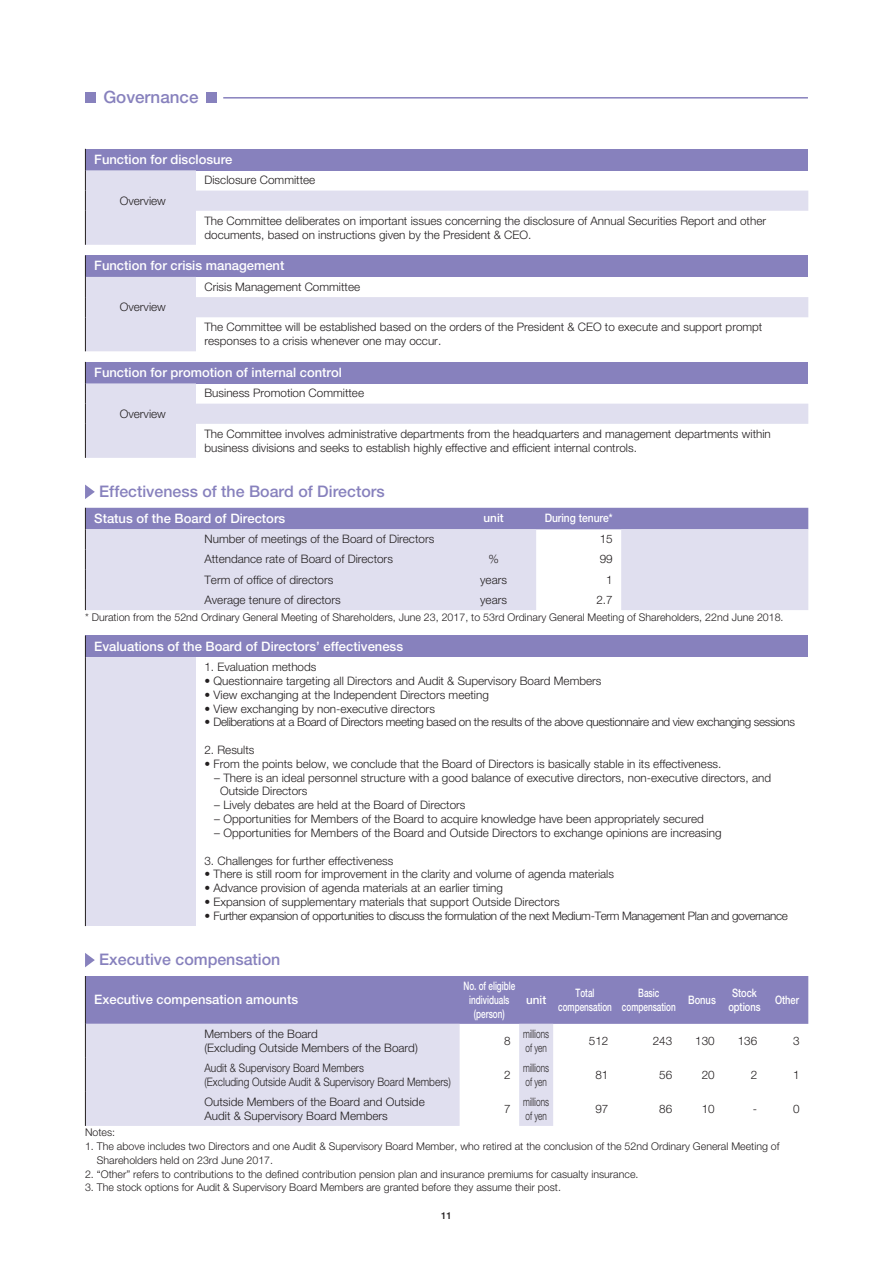
<style>
.page{position:relative;width:893px;height:1263px;background:#fff}
.page>*{position:absolute;margin:0;border:0;box-sizing:border-box;transform-origin:0 0}
.t1{font:500 16.95px "Helvetica Neue LT Std";color:#8781bd}
.t2{font:500 15.9px "Helvetica Neue LT Std";color:#8781bd}
.t3{font:500 13.05px "Helvetica Neue LT Std";color:#fff}
.t4{font:300 11.7px/13.8px "Helvetica Neue LT Std";color:#231f20}
.t5{font:300 11.7px "Helvetica Neue LT Std";letter-spacing:-.03em;color:#231f20}
.t6{font:300 11.7px/13.8px "Helvetica Neue LT Std";color:#231f20;scale:.87 1}
.t7{font:500 11.7px/13.8px "Helvetica Neue LT Std";color:#fff;text-align:center;scale:.7 1}
.t8{font:300 11.7px/13.8px "Helvetica Neue LT Std";color:#231f20;scale:.7 1}
.t9{font:500 11.7px/13.8px "Helvetica Neue LT Std";color:#fff;text-align:center;scale:.8 1}
.t10{font:500 11.7px "Helvetica Neue LT Std";color:#fff;scale:.88 1}
.t11{font:500 11.7px "Helvetica Neue LT Std";color:#fff}
.t12{font:300 10.65px/13.8px "Helvetica Neue LT Std";color:#231f20}
.t13{font:500 9.6px "Helvetica Neue LT Std";color:#231f20}
</style>
<div class="page">
<hr style="left:223px;top:97px;width:585px;height:2px;background:#8781bd">
<div style="left:85px;top:92px;width:11px;height:11px;background:#8781bd"></div>
<div style="left:206px;top:92px;width:11px;height:11px;background:#8781bd"></div>
<div style="left:85px;top:149px;width:723px;height:21px;background:#8781bd"></div>
<svg style="left:86px;top:170px;width:722px;height:75px"></svg>
<svg style="left:85px;top:149px;width:1px;height:62px"></svg>
<hr style="left:85px;top:211px;width:1px;height:34px;background:#231f20">
<div style="left:85px;top:255px;width:723px;height:22px;background:#8781bd"></div>
<svg style="left:86px;top:277px;width:722px;height:74px"></svg>
<svg style="left:85px;top:255px;width:1px;height:62px"></svg>
<hr style="left:85px;top:317px;width:1px;height:34px;background:#231f20">
<div style="left:85px;top:362px;width:723px;height:21px;background:#8781bd"></div>
<svg style="left:86px;top:383px;width:722px;height:75px"></svg>
<svg style="left:85px;top:362px;width:1px;height:62px"></svg>
<hr style="left:85px;top:424px;width:1px;height:34px;background:#231f20">
<svg style="left:85px;top:484px;width:10px;height:15px"></svg>
<svg style="left:85px;top:508px;width:723px;height:102px;background:#cfcde5"></svg>
<div style="left:85px;top:635px;width:723px;height:22px;background:#8781bd"></div>
<div style="left:85px;top:657px;width:111px;height:269px;background:#e0dfef"></div>
<svg style="left:85px;top:636px;width:1px;height:21px"></svg>
<hr style="left:85px;top:657px;width:1px;height:269px;background:#231f20">
<svg style="left:85px;top:953px;width:10px;height:14px"></svg>
<div style="left:86px;top:976px;width:722px;height:48px;background:#8781bd"></div>
<svg style="left:86px;top:1024px;width:467px;height:102px;background:#e3e3f1"></svg>
<hr style="left:85px;top:976px;width:1px;height:48px;background:#231f20">
<hr style="left:85px;top:1024px;width:1px;height:34px;background:#231f20">
<hr style="left:85px;top:1058px;width:1px;height:34px;background:#231f20">
<hr style="left:85px;top:1092px;width:1px;height:34px;background:#231f20">
<h1 class="t1" style="left:103px;top:87px;width:97px">Governance</h1>
<p class="t3" style="left:94px;top:151px;width:140px">Function for disclosure</p>
<p class="t4" style="left:204px;top:173px;width:112px">Disclosure Committee</p>
<p class="t4" style="left:120px;top:193px;width:48px">Overview</p>
<p class="t4" style="left:204px;top:213px;width:563px">The Committee deliberates on important issues concerning the disclosure of Annual Securities Report and other documents, based on instructions given by the President &amp; CEO.</p>
<p class="t3" style="left:94px;top:258px;width:192px">Function for crisis management</p>
<p class="t4" style="left:204px;top:280px;width:157px">Crisis Management Committee</p>
<p class="t4" style="left:120px;top:300px;width:48px">Overview</p>
<p class="t4" style="left:204px;top:320px;width:559px">The Committee will be established based on the orders of the President &amp; CEO to execute and support prompt responses to a crisis whenever one may occur.</p>
<p class="t3" style="left:94px;top:365px;width:249px">Function for promotion of internal control</p>
<p class="t4" style="left:204px;top:386px;width:161px">Business Promotion Committee</p>
<p class="t4" style="left:120px;top:406px;width:48px">Overview</p>
<p class="t4" style="left:204px;top:426px;width:568px">The Committee involves administrative departments from the headquarters and management departments within business divisions and seeks to establish highly effective and efficient internal controls.</p>
<h2 class="t2" style="left:99px;top:482px;width:287px">Effectiveness of the Board of Directors</h2>
<p class="t3" style="left:94px;top:510px;width:193px">Status of the Board of Directors</p>
<p class="t11" style="left:484px;top:511px;width:22px">unit</p>
<p class="t10" style="left:545px;top:511px;width:79px">During tenure*</p>
<p class="t4" style="left:204px;top:532px;width:231px">Number of meetings of the Board of Directors</p>
<p class="t4" style="left:600px;top:532px;width:15px">15</p>
<p class="t4" style="left:204px;top:552px;width:190px">Attendance rate of Board of Directors</p>
<p class="t4" style="left:488px;top:552px;width:12px">%</p>
<p class="t4" style="left:600px;top:552px;width:15px">99</p>
<p class="t4" style="left:204px;top:572px;width:130px">Term of office of directors</p>
<p class="t4" style="left:480px;top:572px;width:28px">years</p>
<p class="t4" style="left:606px;top:572px;width:8px">1</p>
<p class="t4" style="left:204px;top:592px;width:138px">Average tenure of directors</p>
<p class="t4" style="left:480px;top:592px;width:28px">years</p>
<p class="t4" style="left:596px;top:592px;width:18px">2.7</p>
<p class="t12" style="left:85px;top:610px;width:700px">* Duration from the 52nd Ordinary General Meeting of Shareholders, June 23, 2017, to 53rd Ordinary General Meeting of Shareholders, 22nd June 2018.</p>
<p class="t3" style="left:94px;top:638px;width:310px">Evaluations of the Board of Directors’ effectiveness</p>
<p class="t4" style="left:204px;top:660px;width:113px">1. Evaluation methods</p>
<p class="t4" style="left:204px;top:673px;width:398px">• Questionnaire targeting all Directors and Audit &amp; Supervisory Board Members</p>
<p class="t4" style="left:204px;top:687px;width:286px">• View exchanging at the Independent Directors meeting</p>
<p class="t4" style="left:204px;top:701px;width:232px">• View exchanging by non-executive directors</p>
<p class="t5" style="left:204px;top:715px;width:592px">• Deliberations at a Board of Directors meeting based on the results of the above questionnaire and view exchanging sessions</p>
<p class="t4" style="left:204px;top:743px;width:52px">2. Results</p>
<p class="t4" style="left:204px;top:756px;width:518px">• From the points below, we conclude that the Board of Directors is basically stable in its effectiveness.</p>
<p class="t4" style="left:220px;top:770px;width:553px;text-indent:-6px">– There is an ideal personnel structure with a good balance of executive directors, non-executive directors, and<br>Outside Directors</p>
<p class="t4" style="left:214px;top:798px;width:253px">– Lively debates are held at the Board of Directors</p>
<p class="t4" style="left:214px;top:812px;width:491px">– Opportunities for Members of the Board to acquire knowledge have been appropriately secured</p>
<p class="t4" style="left:214px;top:826px;width:509px">– Opportunities for Members of the Board and Outside Directors to exchange opinions are increasing</p>
<p class="t4" style="left:204px;top:853px;width:190px">3. Challenges for further effectiveness</p>
<p class="t4" style="left:204px;top:867px;width:411px">• There is still room for improvement in the clarity and volume of agenda materials</p>
<p class="t4" style="left:204px;top:881px;width:300px">• Advance provision of agenda materials at an earlier timing</p>
<p class="t4" style="left:204px;top:895px;width:357px">• Expansion of supplementary materials that support Outside Directors</p>
<p class="t5" style="left:204px;top:908px;width:585px">• Further expansion of opportunities to discuss the formulation of the next Medium-Term Management Plan and governance</p>
<h2 class="t2" style="left:99px;top:950px;width:183px">Executive compensation</h2>
<p class="t3" style="left:94px;top:992px;width:205px">Executive compensation amounts</p>
<p class="t7" style="left:463px;top:979px;width:76px">No. of eligible individuals (person)</p>
<p class="t11" style="left:526px;top:993px;width:22px">unit</p>
<p class="t7" style="left:558px;top:986px;width:78px">Total compensation</p>
<p class="t7" style="left:622px;top:986px;width:78px">Basic compensation</p>
<p class="t9" style="left:688px;top:992px;width:36px">Bonus</p>
<p class="t9" style="left:728px;top:986px;width:42px">Stock options</p>
<p class="t9" style="left:775px;top:992px;width:32px">Other</p>
<p class="t4" style="left:204px;top:1026px;width:215px">Members of the Board<br>(Excluding Outside Members of the Board)</p>
<p class="t4" style="left:504px;top:1033px;width:8px">8</p>
<p class="t8" style="left:523px;top:1026px;width:38px">millions of yen</p>
<p class="t4" style="left:589px;top:1033px;width:21px">512</p>
<p class="t4" style="left:653px;top:1033px;width:21px">243</p>
<p class="t4" style="left:695px;top:1033px;width:21px">130</p>
<p class="t4" style="left:738px;top:1033px;width:21px">136</p>
<p class="t4" style="left:793px;top:1033px;width:8px">3</p>
<p class="t6" style="left:204px;top:1060px;width:285px">Audit &amp; Supervisory Board Members<br>(Excluding Outside Audit &amp; Supervisory Board Members)</p>
<p class="t4" style="left:504px;top:1067px;width:8px">2</p>
<p class="t8" style="left:523px;top:1060px;width:38px">millions of yen</p>
<p class="t4" style="left:595px;top:1067px;width:15px">81</p>
<p class="t4" style="left:659px;top:1067px;width:15px">56</p>
<p class="t4" style="left:702px;top:1067px;width:15px">20</p>
<p class="t4" style="left:751px;top:1067px;width:8px">2</p>
<p class="t4" style="left:793px;top:1067px;width:8px">1</p>
<p class="t4" style="left:204px;top:1094px;width:222px">Outside Members of the Board and Outside<br>Audit &amp; Supervisory Board Members</p>
<p class="t4" style="left:504px;top:1101px;width:8px">7</p>
<p class="t8" style="left:523px;top:1094px;width:38px">millions of yen</p>
<p class="t4" style="left:595px;top:1101px;width:15px">97</p>
<p class="t4" style="left:659px;top:1101px;width:15px">86</p>
<p class="t4" style="left:702px;top:1101px;width:15px">10</p>
<p class="t4" style="left:753px;top:1101px;width:6px">-</p>
<p class="t4" style="left:793px;top:1101px;width:8px">0</p>
<p class="t12" style="left:85px;top:1125px;width:32px">Notes:</p>
<p class="t12" style="left:97px;top:1139px;width:684px;text-indent:-12px">1. The above includes two Directors and one Audit &amp; Supervisory Board Member, who retired at the conclusion of the 52nd Ordinary General Meeting of<br>Shareholders held on 23rd June 2017.</p>
<p class="t12" style="left:85px;top:1167px;width:555px">2. “Other” refers to contributions to the defined contribution pension plan and insurance premiums for casualty insurance.</p>
<p class="t12" style="left:85px;top:1180px;width:477px">3. The stock options for Audit &amp; Supervisory Board Members are granted before they assume their post.</p>
<p class="t13" style="left:441px;top:1210px;width:12px">11</p>
</div>
